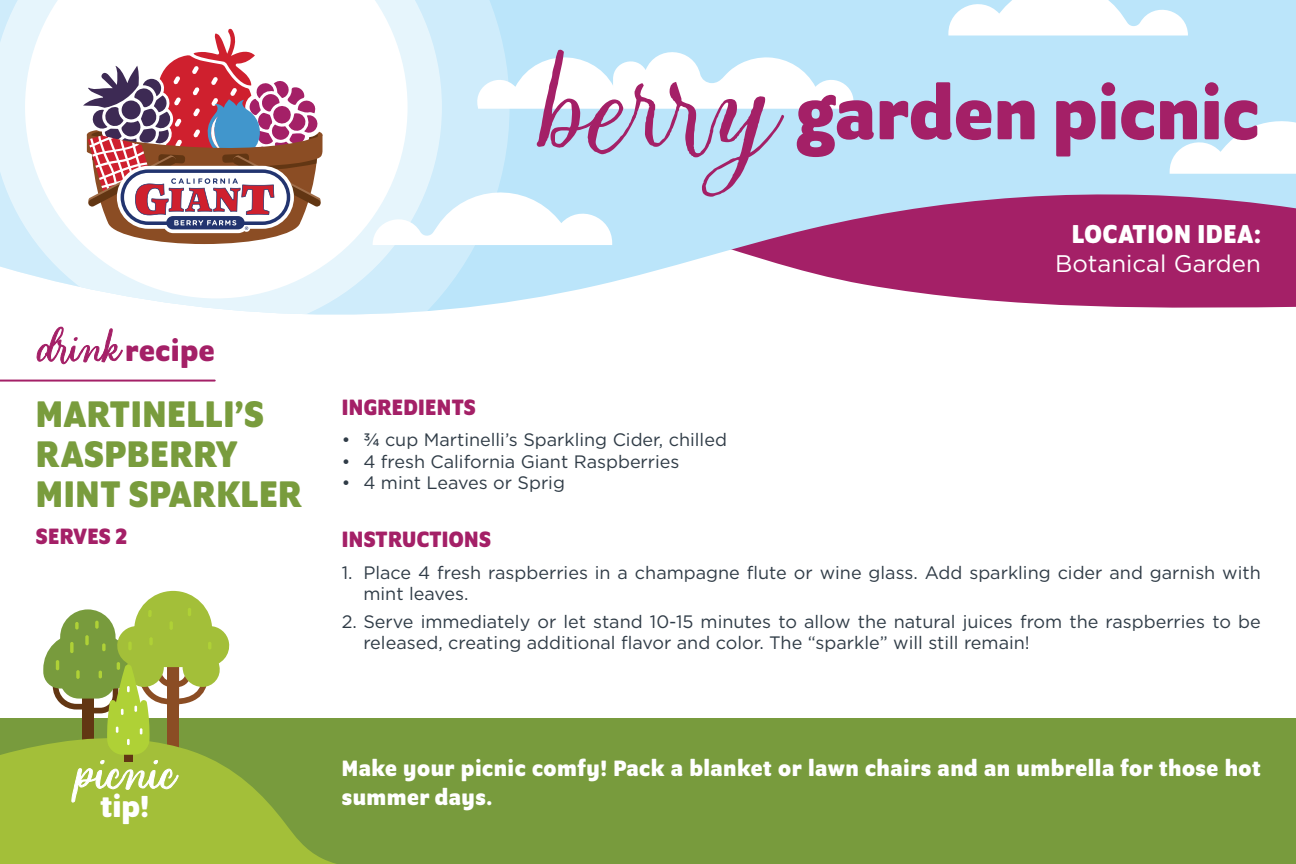
<style>
.page{position:relative;width:1296px;height:864px;background:#fff}
.page>*{position:absolute;margin:0;border:0;box-sizing:border-box;transform-origin:0 0}
.t1{font:700 79.6px "Program OT";color:#a42067}
.t2{font:60px "Looking Flowers Script";color:#fff}
.t3{font:700 40px/40px "Program OT";letter-spacing:.015em;color:#799c3d}
.t4{font:700 33px "Program OT";color:#fff}
.t5{font:700 32.2px "Program OT";letter-spacing:.015em;color:#a42067}
.t6{font:700 28px "Program OT";letter-spacing:.025em;color:#fff}
.t7{font:700 24px/28.8px "Program OT";letter-spacing:.02em;color:#fff}
.t8{font:700 24px "Program OT";letter-spacing:.015em;color:#a42067}
.t9{font:24px "Gotham";color:#fff}
.t10{font:18px/21.6px "Gotham";color:#303c47}
.s1{font-family:"Looking Flowers Script";font-weight:400;font-size:50.6px}
.s2{font-weight:500}
</style>
<div class="page">
<svg style="left:510px;top:0;width:786px;height:308px;background:#baabce"></svg>
<svg style="left:442px;top:0;width:68px;height:310px;background:#c6e9fa"></svg>
<svg style="left:0;top:0;width:442px;height:327px"></svg>
<svg style="left:25px;top:0;width:383px;height:298px"></svg>
<svg style="left:948px;top:0;width:240px;height:36px"></svg>
<svg style="left:1170px;top:114px;width:126px;height:60px"></svg>
<svg style="left:76px;top:29px;width:247px;height:215px"></svg>
<svg style="left:373px;top:44px;width:484px;height:201px"></svg>
<svg style="left:36px;top:327px;width:87px;height:38px"></svg>
<hr style="left:0;top:380px;width:215px;height:2px;background:#a42067">
<div style="left:0;top:718px;width:1296px;height:146px;background:#789b3d"></div>
<svg style="left:0;top:745px;width:336px;height:119px;fill:#a3bf39"></svg>
<svg style="left:43px;top:591px;width:188px;height:217px"></svg>
<h3 class="t5" style="left:36px;top:332px;width:180px"><span class="s1">drink</span> recipe</h3>
<h3 class="t3" style="left:36px;top:394px;width:267px">MARTINELLI’S<br>RASPBERRY<br>MINT SPARKLER</h3>
<h3 class="t8" style="left:36px;top:522px;width:93px">SERVES 2</h3>
<h1 class="t1" style="left:797px;top:68px;width:464px">garden picnic</h1>
<h3 class="t8" style="left:342px;top:393px;width:135px">INGREDIENTS</h3>
<p class="t10" style="left:342px;top:429px;width:387px">• <span class="s2">¾</span> cup Martinelli’s Sparkling Cider, chilled</p>
<p class="t10" style="left:342px;top:450px;width:339px">• 4 fresh California Giant Raspberries</p>
<p class="t10" style="left:342px;top:472px;width:225px">• 4 mint Leaves or Sprig</p>
<h3 class="t6" style="left:1072px;top:218px;width:190px">LOCATION IDEA:</h3>
<h3 class="t9" style="left:1055px;top:248px;width:207px">Botanical Garden</h3>
<h3 class="t8" style="left:342px;top:525px;width:151px">INSTRUCTIONS</h3>
<p class="t10" style="left:363px;top:561px;width:899px;text-indent:-22px">1. Place 4 fresh raspberries in a champagne flute or wine glass. Add sparkling cider and garnish with mint leaves.</p>
<p class="t10" style="left:363px;top:610px;width:899px;text-indent:-22px">2. Serve immediately or let stand 10-15 minutes to allow the natural juices from the raspberries to be released, creating additional flavor and color. The “sparkle” will still remain!</p>
<h2 class="t2" style="left:74px;top:732px;width:102px">picnic</h2>
<h3 class="t4" style="left:101px;top:787px;width:50px">tip!</h3>
<h3 class="t7" style="left:342px;top:753px;width:920px">Make your picnic comfy! Pack a blanket or lawn chairs and an umbrella for those hot summer days.</h3>
</div>
